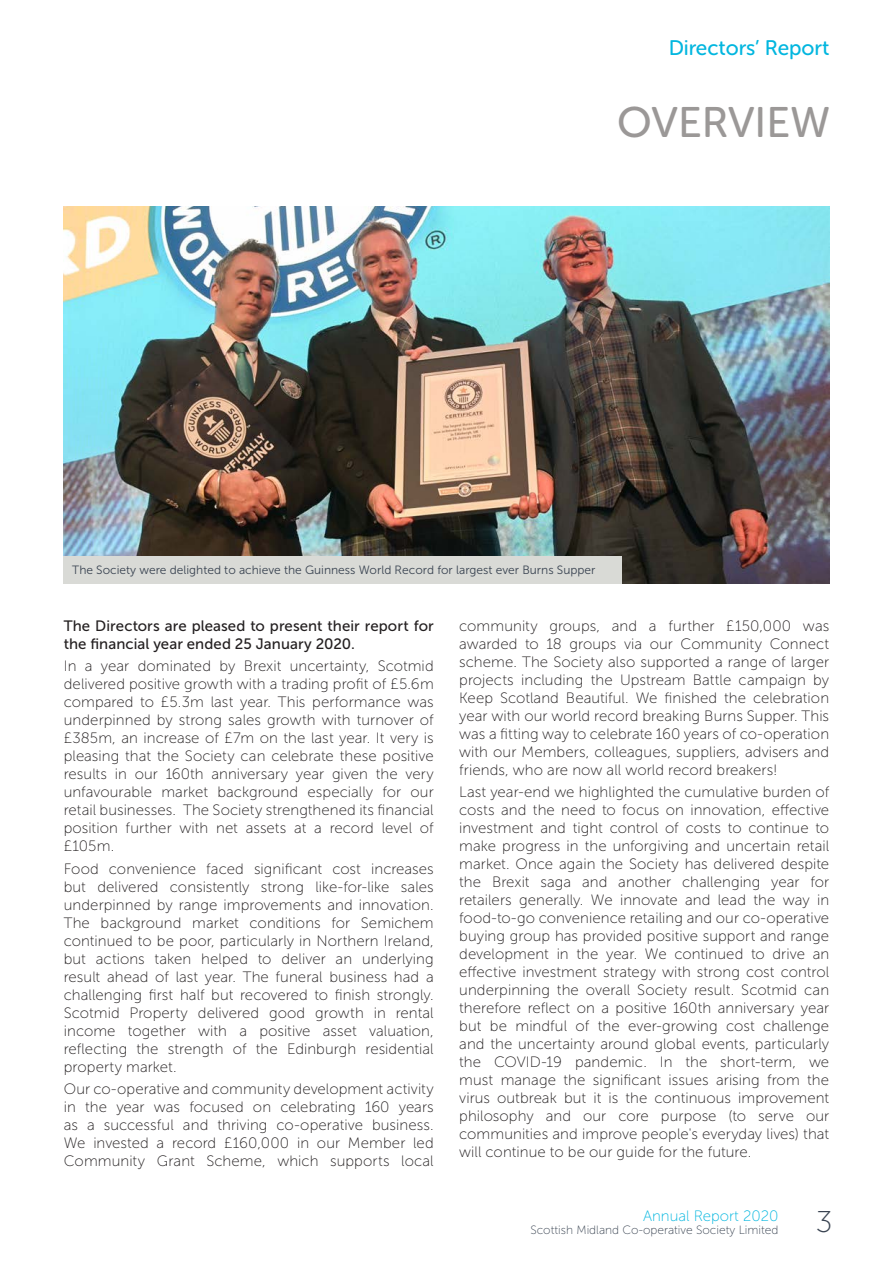
<style>
.page{position:relative;width:893px;height:1263px;background:#fff}
.page>*{position:absolute;margin:0;border:0;box-sizing:border-box;transform-origin:0 0}
.t1{font:42.6px "Museo Sans Rounded 500";color:#9b9897}
.t2{font:30px "Museo Sans 100";color:#3a4452}
.t3{font:21px "Museo Sans Rounded 500";color:#02b6df}
.Main_Para_2019{font:15px/18px "Museo Sans 100";letter-spacing:.005em;color:#231f20;text-align:justify}
.Main_Para_2019-2{font:15px/18px "Museo Sans 500";letter-spacing:.005em;color:#231f20}
.t4{font:15px "Museo Sans 100";color:#02b6df}
.t5{font:12px "Museo Sans 300";color:#3a4452}
.t6{font:12px "Museo Sans 100";color:#3a4452}
</style>
<div class="page">
<img style="left:64px;top:206px;width:765px;height:378px">
<div style="left:64px;top:556px;width:558px;height:28px;background:#d9dad6"></div>
<p class="t3" style="left:669px;top:36px;width:162px">Directors’ Report</p>
<p class="t1" style="left:617px;top:99px;width:215px">OVERVIEW</p>
<p class="t5" style="left:72px;top:563px;width:525px">The Society were delighted to achieve the Guinness World Record for largest ever Burns Supper</p>
<p class="Main_Para_2019-2" style="left:64px;top:617px;width:371px">The Directors are pleased to present their report for the financial year ended 25 January 2020.</p>
<p class="Main_Para_2019" style="left:64px;top:657px;width:371px">In a year dominated by Brexit uncertainty, Scotmid delivered positive growth with a trading profit of £5.6m compared to £5.3m last year. This performance was underpinned by strong sales growth with turnover of £385m, an increase of £7m on the last year. It very is pleasing that the Society can celebrate these positive results in our 160th anniversary year given the very unfavourable market background especially for our retail businesses. The Society strengthened its financial position further with net assets at a record level of £105m.</p>
<p class="Main_Para_2019" style="left:64px;top:859px;width:371px">Food convenience faced significant cost increases but delivered consistently strong like-for-like sales underpinned by range improvements and innovation.<br>The background market conditions for Semichem continued to be poor, particularly in Northern Ireland, but actions taken helped to deliver an underlying result ahead of last year. The funeral business had a challenging first half but recovered to finish strongly.<br>Scotmid Property delivered good growth in rental income together with a positive asset valuation, reflecting the strength of the Edinburgh residential property market.</p>
<p class="Main_Para_2019" style="left:64px;top:1080px;width:371px">Our co-operative and community development activity in the year was focused on celebrating 160 years as a successful and thriving co-operative business.<br>We invested a record £160,000 in our Member led Community Grant Scheme, which supports local</p>
<p class="Main_Para_2019" style="left:459px;top:617px;width:371px">community groups, and a further £150,000 was awarded to 18 groups via our Community Connect scheme. The Society also supported a range of larger projects including the Upstream Battle campaign by Keep Scotland Beautiful. We finished the celebration year with our world record breaking Burns Supper. This was a fitting way to celebrate 160 years of co-operation with our Members, colleagues, suppliers, advisers and friends, who are now all world record breakers!</p>
<p class="Main_Para_2019" style="left:459px;top:783px;width:371px">Last year-end we highlighted the cumulative burden of costs and the need to focus on innovation, effective investment and tight control of costs to continue to make progress in the unforgiving and uncertain retail market. Once again the Society has delivered despite the Brexit saga and another challenging year for retailers generally. We innovate and lead the way in food-to-go convenience retailing and our co-operative buying group has provided positive support and range development in the year. We continued to drive an effective investment strategy with strong cost control underpinning the overall Society result. Scotmid can therefore reflect on a positive 160th anniversary year but be mindful of the ever-growing cost challenge and the uncertainty around global events, particularly the COVID-19 pandemic. In the short-term, we must manage the significant issues arising from the virus outbreak but it is the continuous improvement philosophy and our core purpose (to serve our communities and improve people's everyday lives) that will continue to be our guide for the future.</p>
<p class="t4" style="left:643px;top:1208px;width:137px">Annual Report 2020</p>
<p class="t6" style="left:530px;top:1224px;width:250px">Scottish Midland Co-operative Society Limited</p>
<h2 class="t2" style="left:816px;top:1206px;width:18px">3</h2>
</div>
